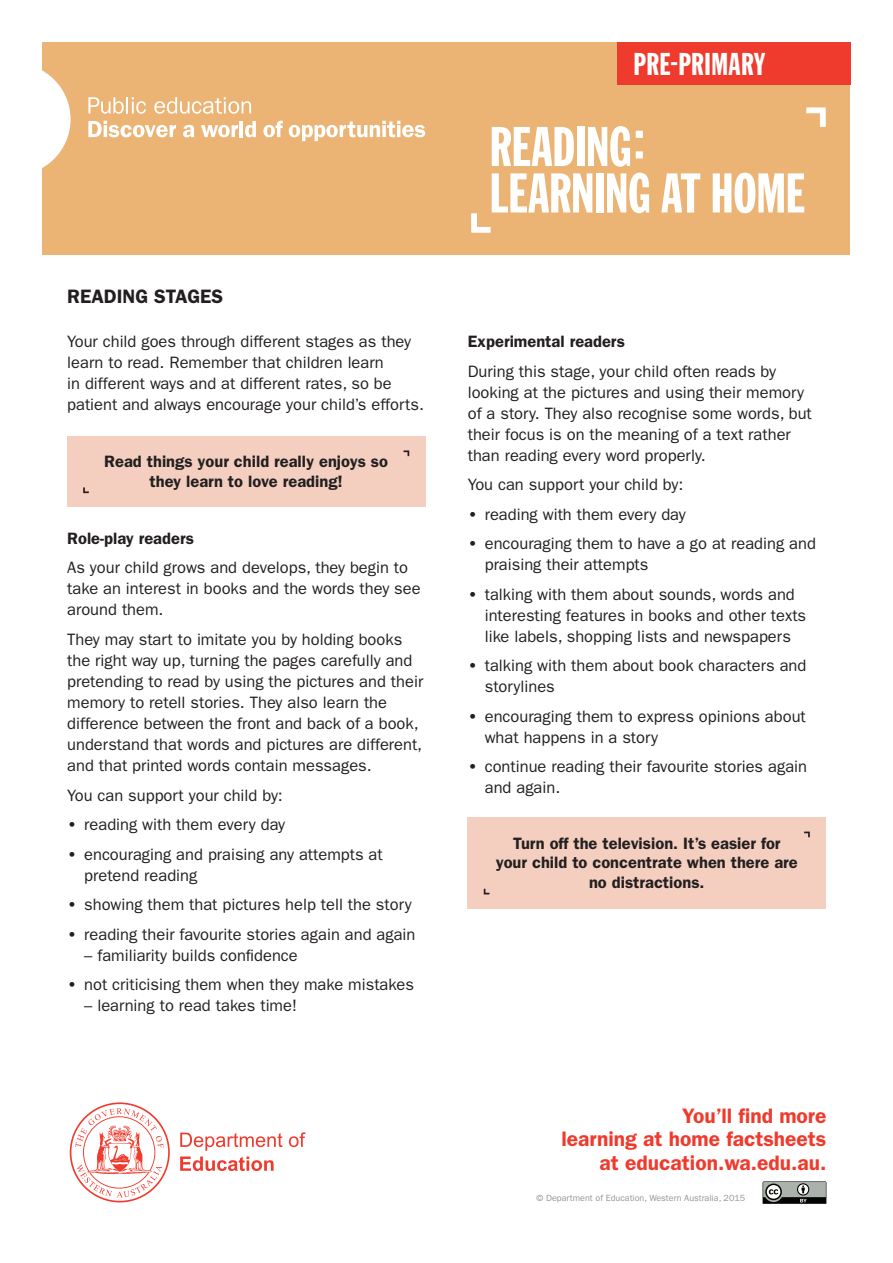
<style>
.page{position:relative;width:893px;height:1263px;background:#fff}
.page>*{position:absolute;margin:0;border:0;box-sizing:border-box;transform-origin:0 0}
.t1{font:54.9px/46.5px "Franklin Gothic Extra Cond";letter-spacing:-.005em;color:#fff}
.t2{font:31.05px "Franklin Gothic Extra Cond";letter-spacing:.02em;color:#fff}
.t3{font:600 21px/23.5px "ITC Franklin Gothic Std";color:#ef3b2d;text-align:right}
.t4{font:600 19.5px "ITC Franklin Gothic Std";color:#231f20}
.t5{font:16.5px/21px "ITC Franklin Gothic Std";color:#231f20}
.t6{font:600 16.5px/19.8px "ITC Franklin Gothic Std";color:#231f20;text-align:center}
.t7{font:9px "ITC Franklin Gothic Std";color:#939598}
.s1{font-weight:600}
</style>
<div class="page">
<div style="left:43px;top:43px;width:807px;height:212px;background:#ebb374"></div>
<div style="left:617px;top:43px;width:233px;height:42px;background:#ef3b2d"></div>
<svg style="left:42px;top:63px;width:29px;height:112px"></svg>
<svg style="left:88px;top:97px;width:58px;height:17px"></svg>
<svg style="left:154px;top:97px;width:97px;height:17px"></svg>
<svg style="left:88px;top:121px;width:88px;height:16px"></svg>
<svg style="left:183px;top:125px;width:11px;height:12px"></svg>
<svg style="left:201px;top:125px;width:37px;height:12px"></svg>
<hr style="left:240px;top:121px;width:3px;height:16px;background:#fff">
<svg style="left:245px;top:121px;width:11px;height:16px"></svg>
<svg style="left:263px;top:121px;width:20px;height:16px"></svg>
<svg style="left:289px;top:121px;width:136px;height:20px"></svg>
<svg style="left:70px;top:1102px;width:100px;height:100px"></svg>
<svg style="left:289px;top:1132px;width:16px;height:15px"></svg>
<svg style="left:180px;top:1132px;width:103px;height:39px"></svg>
<svg style="left:763px;top:1181px;width:63px;height:23px"></svg>
<svg style="left:471px;top:213px;width:20px;height:20px"></svg>
<svg style="left:806px;top:107px;width:20px;height:20px"></svg>
<div style="left:67px;top:436px;width:358px;height:71px;background:#f4cfc0"></div>
<svg style="left:404px;top:450px;width:5px;height:6px"></svg>
<svg style="left:83px;top:487px;width:6px;height:6px"></svg>
<div style="left:468px;top:817px;width:358px;height:91px;background:#f4cfc0"></div>
<svg style="left:804px;top:831px;width:6px;height:6px"></svg>
<svg style="left:484px;top:889px;width:5px;height:5px"></svg>
<p class="t4" style="left:67px;top:284px;width:157px">READING STAGES</p>
<p class="t5" style="left:67px;top:331px;width:358px">Your child goes through different stages as they learn to read. Remember that children learn<br>in different ways and at different rates, so be patient and always encourage your child’s efforts.</p>
<p class="t6" style="left:104px;top:452px;width:285px">Read things your child really enjoys so they learn to love reading!</p>
<p class="t6" style="left:67px;top:528px;width:128px">Role-play readers</p>
<p class="t5" style="left:67px;top:557px;width:355px">As your child grows and develops, they begin to take an interest in books and the words they see around them.</p>
<p class="t5" style="left:67px;top:629px;width:358px">They may start to imitate you by holding books the right way up, turning the pages carefully and pretending to read by using the pictures and their memory to retell stories. They also learn the difference between the front and back of a book, understand that words and pictures are different, and that printed words contain messages.</p>
<p class="t5" style="left:67px;top:784px;width:217px">You can support your child by:</p>
<p class="t5" style="left:67px;top:814px;width:219px"><span class="s1">•</span> reading with them every day</p>
<p class="t5" style="left:84px;top:843px;width:300px;text-indent:-17px"><span class="s1">•</span> encouraging and praising any attempts at pretend reading</p>
<p class="t5" style="left:67px;top:894px;width:346px"><span class="s1">•</span> showing them that pictures help tell the story</p>
<p class="t5" style="left:67px;top:923px;width:350px"><span class="s1">•</span> reading their favourite stories again and again</p>
<p class="t5" style="left:84px;top:944px;width:215px">– familiarity builds confidence</p>
<p class="t5" style="left:67px;top:974px;width:348px"><span class="s1">•</span> not criticising them when they make mistakes</p>
<p class="t5" style="left:84px;top:995px;width:214px">– learning to read takes time!</p>
<h2 class="t2" style="left:634px;top:48px;width:133px">PRE-PRIMARY</h2>
<h1 class="t1" style="left:489px;top:125px;width:317px">READING:<br>LEARNING AT HOME</h1>
<p class="t6" style="left:468px;top:332px;width:159px">Experimental readers</p>
<p class="t5" style="left:468px;top:361px;width:346px">During this stage, your child often reads by looking at the pictures and using their memory of a story. They also recognise some words, but their focus is on the meaning of a text rather than reading every word properly.</p>
<p class="t5" style="left:468px;top:474px;width:217px">You can support your child by:</p>
<p class="t5" style="left:468px;top:504px;width:219px"><span class="s1">•</span> reading with them every day</p>
<p class="t5" style="left:485px;top:533px;width:333px;text-indent:-17px"><span class="s1">•</span> encouraging them to have a go at reading and praising their attempts</p>
<p class="t5" style="left:485px;top:584px;width:323px;text-indent:-17px"><span class="s1">•</span> talking with them about sounds, words and interesting features in books and other texts like labels, shopping lists and newspapers</p>
<p class="t5" style="left:485px;top:655px;width:323px;text-indent:-17px"><span class="s1">•</span> talking with them about book characters and storylines</p>
<p class="t5" style="left:485px;top:706px;width:323px;text-indent:-17px"><span class="s1">•</span> encouraging them to express opinions about what happens in a story</p>
<p class="t5" style="left:485px;top:756px;width:324px;text-indent:-17px"><span class="s1">•</span> continue reading their favourite stories again and again.</p>
<p class="t6" style="left:496px;top:833px;width:303px">Turn off the television. It’s easier for your child to concentrate when there are no distractions.</p>
<p class="t3" style="left:561px;top:1104px;width:266px">You’ll find more<br>learning at home factsheets at education.wa.edu.au.</p>
<p class="t7" style="left:536px;top:1193px;width:210px">© Department of Education, Western Australia, 2015</p>
</div>
